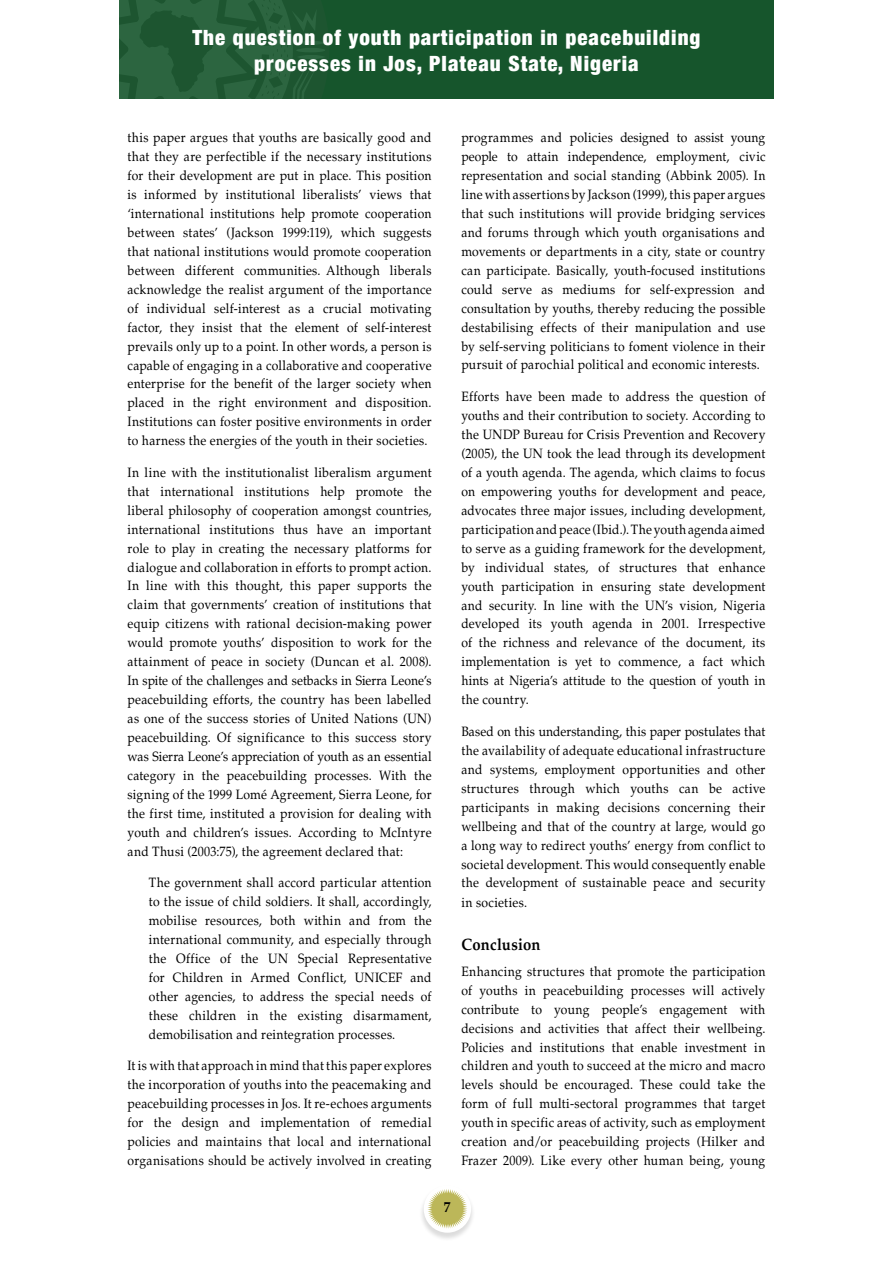
<style>
.page{position:relative;width:893px;height:1263px;background:#fff}
.page>*{position:absolute;margin:0;border:0;box-sizing:border-box;transform-origin:0 0}
.t1{font:900 condensed 21px/25.2px "Helvetica Neue";letter-spacing:.05em;color:#fff;text-align:center}
.t2{font:700 16.5px "Palatino";letter-spacing:.015em;color:#000;scale:.9 1}
.t3{font:700 15px "Palatino";color:#000;scale:.9 1}
.t4{font:13.5px/18.9px "Palatino";letter-spacing:.025em;color:#000;text-align:justify;scale:.9 1}
</style>
<div class="page">
<div style="left:418px;top:1184px;width:57px;height:56px;background:#000;opacity:.14"></div>
<div style="left:424px;top:1185px;width:47px;height:48px;background:#fff;border-radius:50%"></div>
<svg style="left:427px;top:1189px;width:40px;height:40px"></svg>
<div style="left:119px;top:0;width:655px;height:99px;background:#16552c"></div>
<svg style="left:119px;top:0;width:206px;height:99px"></svg>
<h1 class="t1" style="left:192px;top:25px;width:510px">The question of youth participation in peacebuilding processes in Jos, Plateau State, Nigeria</h1>
<p class="t4" style="left:128px;top:129px;width:339px">this paper argues that youths are basically good and that they are perfectible if the necessary institutions for their development are put in place. This position is informed by institutional liberalists’ views that ‘international institutions help promote cooperation between states’ (Jackson 1999:119), which suggests that national institutions would promote cooperation between different communities. Although liberals acknowledge the realist argument of the importance of individual self-interest as a crucial motivating factor, they insist that the element of self-interest prevails only up to a point. In other words, a person is capable of engaging in a collaborative and cooperative enterprise for the benefit of the larger society when placed in the right environment and disposition.<br>Institutions can foster positive environments in order to harness the energies of the youth in their societies.</p>
<p class="t4" style="left:128px;top:463px;width:339px">In line with the institutionalist liberalism argument that international institutions help promote the liberal philosophy of cooperation amongst countries, international institutions thus have an important role to play in creating the necessary platforms for dialogue and collaboration in efforts to prompt action.<br>In line with this thought, this paper supports the claim that governments’ creation of institutions that equip citizens with rational decision-making power would promote youths’ disposition to work for the attainment of peace in society (Duncan et al. 2008).<br>In spite of the challenges and setbacks in Sierra Leone’s peacebuilding efforts, the country has been labelled as one of the success stories of United Nations (UN) peacebuilding. Of significance to this success story was Sierra Leone’s appreciation of youth as an essential category in the peacebuilding processes. With the signing of the 1999 Lomé Agreement, Sierra Leone, for the first time, instituted a provision for dealing with youth and children’s issues. According to McIntyre and Thusi (2003:75), the agreement declared that:</p>
<p class="t4" style="left:149px;top:873px;width:316px">The government shall accord particular attention to the issue of child soldiers. It shall, accordingly, mobilise resources, both within and from the international community, and especially through the Office of the UN Special Representative for Children in Armed Conflict, UNICEF and other agencies, to address the special needs of these children in the existing disarmament, demobilisation and reintegration processes.</p>
<p class="t4" style="left:128px;top:1056px;width:339px">It is with that approach in mind that this paper explores the incorporation of youths into the peacemaking and peacebuilding processes in Jos. It re-echoes arguments for the design and implementation of remedial policies and maintains that local and international organisations should be actively involved in creating</p>
<p class="t4" style="left:461px;top:128px;width:339px">programmes and policies designed to assist young people to attain independence, employment, civic representation and social standing (Abbink 2005). In line with assertions by Jackson (1999), this paper argues that such institutions will provide bridging services and forums through which youth organisations and movements or departments in a city, state or country can participate. Basically, youth-focused institutions could serve as mediums for self-expression and consultation by youths, thereby reducing the possible destabilising effects of their manipulation and use by self-serving politicians to foment violence in their pursuit of parochial political and economic interests.</p>
<p class="t4" style="left:461px;top:387px;width:339px">Efforts have been made to address the question of youths and their contribution to society. According to the UNDP Bureau for Crisis Prevention and Recovery (2005), the UN took the lead through its development of a youth agenda. The agenda, which claims to focus on empowering youths for development and peace, advocates three major issues, including development, participation and peace (Ibid.). The youth agenda aimed to serve as a guiding framework for the development, by individual states, of structures that enhance youth participation in ensuring state development and security. In line with the UN’s vision, Nigeria developed its youth agenda in 2001. Irrespective of the richness and relevance of the document, its implementation is yet to commence, a fact which hints at Nigeria’s attitude to the question of youth in the country.</p>
<p class="t4" style="left:461px;top:722px;width:339px">Based on this understanding, this paper postulates that the availability of adequate educational infrastructure and systems, employment opportunities and other structures through which youths can be active participants in making decisions concerning their wellbeing and that of the country at large, would go a long way to redirect youths’ energy from conflict to societal development. This would consequently enable the development of sustainable peace and security in societies.</p>
<p class="t2" style="left:461px;top:935px;width:90px">Conclusion</p>
<p class="t4" style="left:461px;top:962px;width:339px">Enhancing structures that promote the participation of youths in peacebuilding processes will actively contribute to young people’s engagement with decisions and activities that affect their wellbeing.<br>Policies and institutions that enable investment in children and youth to succeed at the micro and macro levels should be encouraged. These could take the form of full multi-sectoral programmes that target youth in specific areas of activity, such as employment creation and/or peacebuilding projects (Hilker and Frazer 2009). Like every other human being, young</p>
<p class="t3" style="left:444px;top:1198px;width:9px">7</p>
</div>
